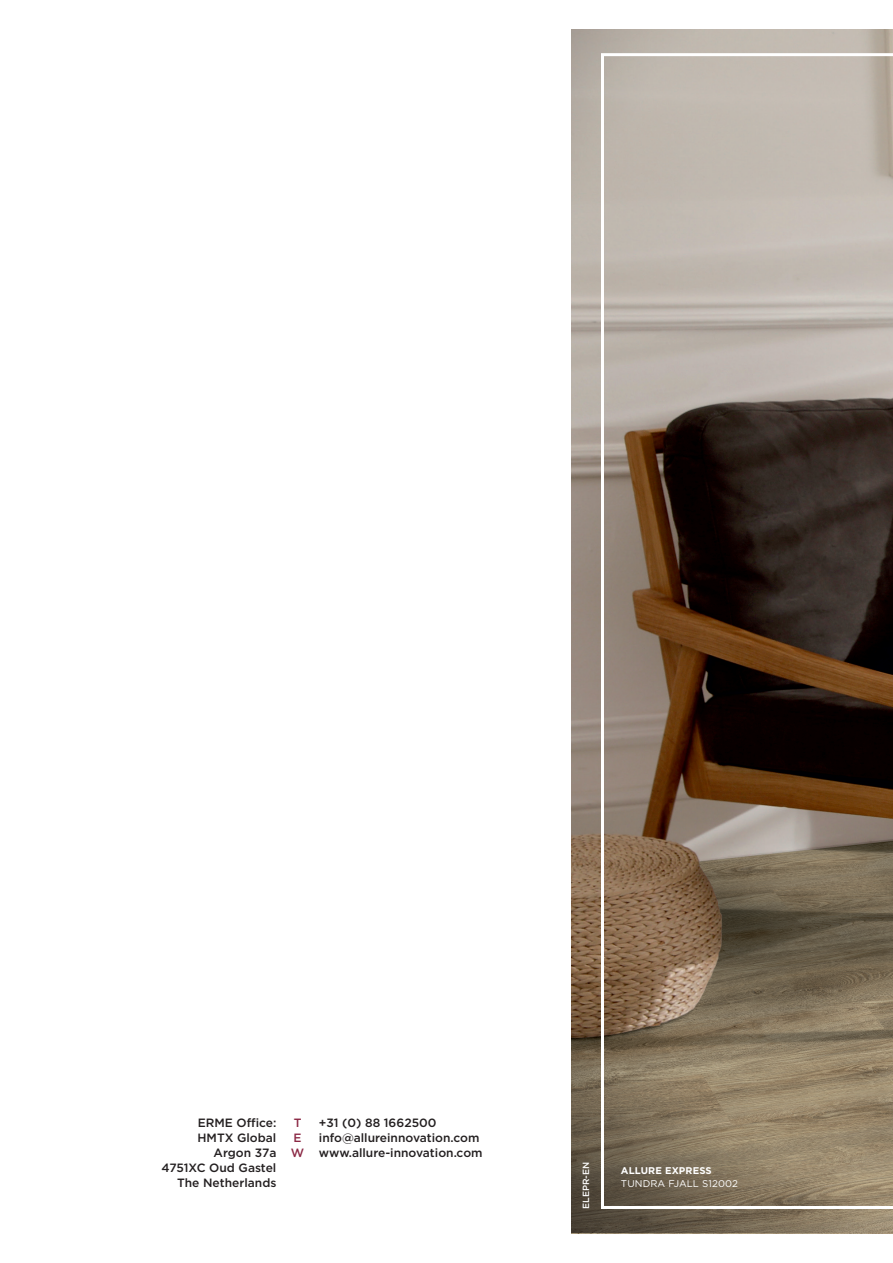
<style>
.page{position:relative;width:893px;height:1263px;background:#fff}
.page>*{position:absolute;margin:0;border:0;box-sizing:border-box;transform-origin:0 0}
.t1{font:500 12px/15px "Gotham";color:#231f20;text-align:right}
.t2{font:500 12px/15px "Gotham";color:#8b2945}
.t3{font:9.75px "Gotham";letter-spacing:.01em;color:#fff}
.t4{font:700 9.75px "Gotham";letter-spacing:.01em;color:#fff}
.t5{font:500 9px "Gotham";color:#fff}
</style>
<div class="page">
<img style="left:571px;top:29px;width:322px;height:841px">
<svg style="left:571px;top:870px;width:322px;height:363px;background:#72614b"></svg>
<svg style="left:601px;top:53px;width:292px;height:1156px;background:#827365"></svg>
<p class="t1" style="left:162px;top:1115px;width:116px">ERME Office:<br>HMTX Global<br>Argon 37a<br>4751XC Oud Gastel<br>The Netherlands</p>
<p class="t2" style="left:291px;top:1115px;width:15px">T<br>E<br>W</p>
<p class="t1" style="left:319px;top:1115px;width:165px;text-align:left">+31 (0) 88 1662500 info@allureinnovation.com www.allure-innovation.com</p>
<p class="t5" style="left:580px;top:1209px;width:48px;rotate:-90deg">ELEPR-EN</p>
<p class="t4" style="left:621px;top:1165px;width:92px">ALLURE EXPRESS</p>
<p class="t3" style="left:621px;top:1177px;width:118px">TUNDRA FJALL S12002</p>
</div>
